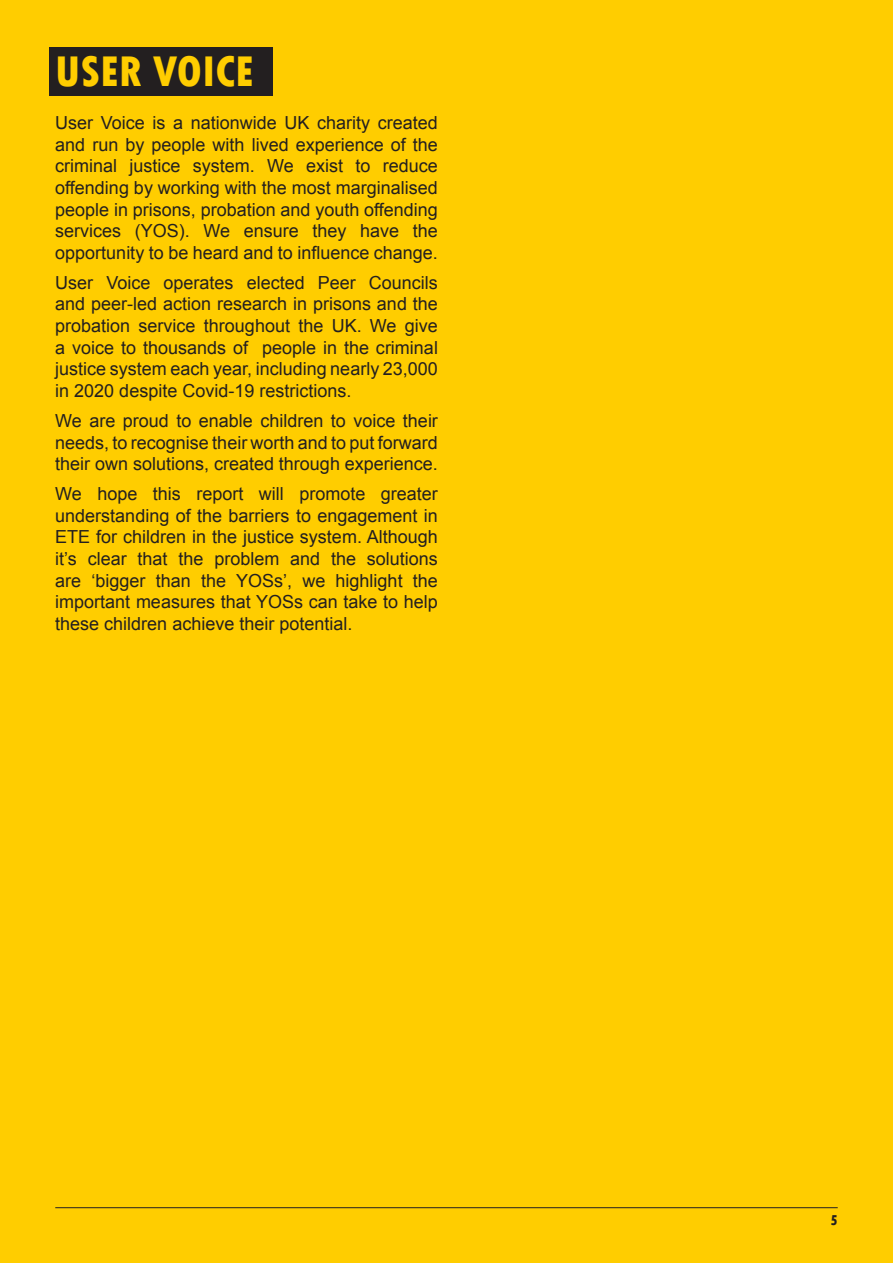
<style>
.page{position:relative;width:893px;height:1263px;background:#ffcd00}
.page>*{position:absolute;margin:0;border:0;box-sizing:border-box;transform-origin:0 0}
.t1{font:800 condensed 45px "Tw Cen";color:#ffcd00}
.body{font:18px/21.6px "Arial";color:#231f20;text-align:justify}
.t2{font:800 condensed 15px "Tw Cen";color:#231f20}
</style>
<div class="page">
<div style="left:49px;top:48px;width:223px;height:48px;background:#231f20"></div>
<hr style="left:55px;top:1207px;width:783px;height:1px;background:#231f20">
<h1 class="t1" style="left:55px;top:45px;width:200px">USER VOICE</h1>
<p class="body" style="left:55px;top:112px;width:384px">User Voice is a nationwide UK charity created and run by people with lived experience of the criminal justice system. We exist to reduce offending by working with the most marginalised people in prisons, probation and youth offending services (YOS). We ensure they have the opportunity to be heard and to influence change.</p>
<p class="body" style="left:55px;top:272px;width:384px">User Voice operates elected Peer Councils and peer-led action research in prisons and the probation service throughout the UK. We give a voice to thousands of people in the criminal justice system each year, including nearly 23,000 in 2020 despite Covid-19 restrictions.</p>
<p class="body" style="left:55px;top:410px;width:384px">We are proud to enable children to voice their needs, to recognise their worth and to put forward their own solutions, created through experience.</p>
<p class="body" style="left:55px;top:483px;width:384px">We hope this report will promote greater understanding of the barriers to engagement in ETE for children in the justice system. Although it’s clear that the problem and the solutions are ‘bigger than the YOSs’, we highlight the important measures that YOSs can take to help these children achieve their potential.</p>
<p class="t2" style="left:830px;top:1211px;width:9px">5</p>
</div>
